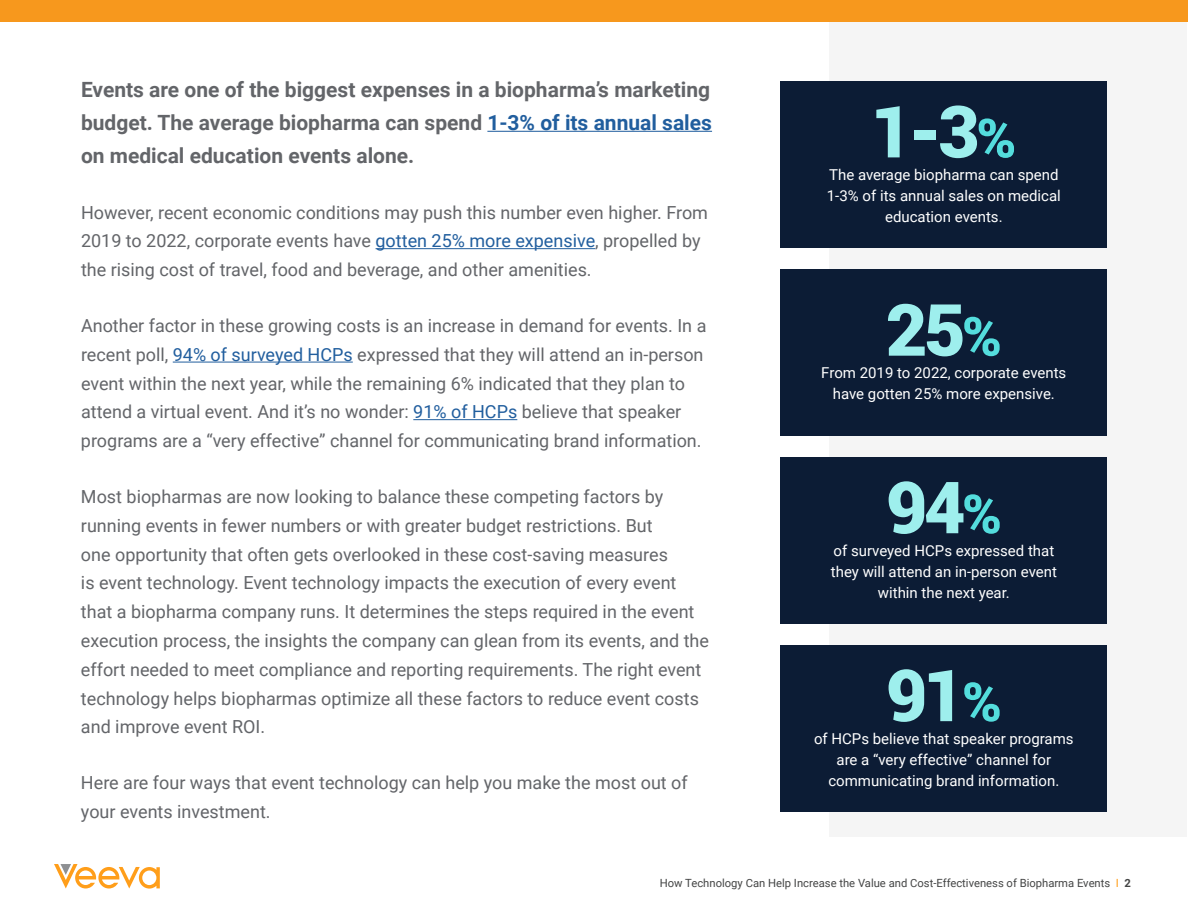
<style>
.page{position:relative;width:1188px;height:918px;background:#fff}
.page>*{position:absolute;margin:0;border:0;box-sizing:border-box;transform-origin:0 0}
.t1{font:900 72px "Roboto";color:#9eefed}
.t2{font:700 21px/33px "Roboto";color:#636569;text-align:justify}
.t3{font:18px/28.8px "Roboto";color:#636569}
.t4{font:15px/21px "Roboto";color:#fff;text-align:center}
.t5{font:11.25px "Roboto";color:#444545}
.s1{color:#215e9e}
.s2{font-size:54px;color:#54dddd}
.s3{color:#ff9e1a}
.s4{font-weight:700}
</style>
<div class="page">
<svg style="left:54px;top:864px;width:106px;height:25px"></svg>
<div style="left:829px;top:0;width:358px;height:837px;background:#f5f5f5"></div>
<hr style="left:487px;top:131px;width:225px;height:1px;background:#215e9e">
<hr style="left:376px;top:248px;width:219px;height:1px;background:#215e9e">
<hr style="left:173px;top:362px;width:180px;height:1px;background:#215e9e">
<hr style="left:413px;top:419px;width:104px;height:1px;background:#215e9e">
<div style="left:0;top:0;width:1188px;height:21px;background:#f7981d"></div>
<div style="left:781px;top:81px;width:326px;height:167px;background:#0c1c35"></div>
<div style="left:781px;top:269px;width:326px;height:167px;background:#0c1c35"></div>
<div style="left:781px;top:457px;width:326px;height:167px;background:#0c1c35"></div>
<div style="left:781px;top:645px;width:326px;height:166px;background:#0c1c35"></div>
<p class="t2" style="left:81px;top:72px;width:633px">Events are one of the biggest expenses in a biopharma’s marketing budget. The average biopharma can spend <span class="s1">1-3% of its annual sales </span>on medical education events alone.</p>
<p class="t3" style="left:81px;top:197px;width:629px">However, recent economic conditions may push this number even higher. From<br>2019 to 2022, corporate events have <span class="s1">gotten 25% more expensive</span>, propelled by the rising cost of travel, food and beverage, and other amenities.</p>
<p class="t3" style="left:81px;top:310px;width:627px">Another factor in these growing costs is an increase in demand for events. In a recent poll, <span class="s1">94% of surveyed HCPs</span> expressed that they will attend an in-person event within the next year, while the remaining 6% indicated that they plan to attend a virtual event. And it’s no wonder: <span class="s1">91% of HCPs</span> believe that speaker programs are a “very effective” channel for communicating brand information.</p>
<p class="t3" style="left:81px;top:481px;width:630px">Most biopharmas are now looking to balance these competing factors by running events in fewer numbers or with greater budget restrictions. But<br>one opportunity that often gets overlooked in these cost-saving measures<br>is event technology. Event technology impacts the execution of every event that a biopharma company runs. It determines the steps required in the event execution process, the insights the company can glean from its events, and the effort needed to meet compliance and reporting requirements. The right event technology helps biopharmas optimize all these factors to reduce event costs and improve event ROI.</p>
<p class="t3" style="left:81px;top:768px;width:608px">Here are four ways that event technology can help you make the most out of your events investment.</p>
<h1 class="t1" style="left:871px;top:81px;width:147px">1-3<span class="s2">%</span></h1>
<p class="t4" style="left:827px;top:164px;width:236px">The average biopharma can spend<br>1-3% of its annual sales on medical education events.</p>
<h1 class="t1" style="left:886px;top:279px;width:118px">25<span class="s2">%</span></h1>
<p class="t4" style="left:821px;top:362px;width:247px">From 2019 to 2022, corporate events have gotten 25% more expensive.</p>
<h1 class="t1" style="left:886px;top:457px;width:118px">94<span class="s2">%</span></h1>
<p class="t4" style="left:831px;top:539px;width:228px">of surveyed HCPs expressed that they will attend an in-person event within the next year.</p>
<h1 class="t1" style="left:886px;top:645px;width:118px">91<span class="s2">%</span></h1>
<p class="t4" style="left:814px;top:727px;width:261px">of HCPs believe that speaker programs are a “very effective” channel for communicating brand information.</p>
<p class="t5" style="left:660px;top:876px;width:473px">How Technology Can Help Increase the Value and Cost-Effectiveness of Biopharma Events <span class="s3">I</span> <span class="s4">2</span></p>
</div>
